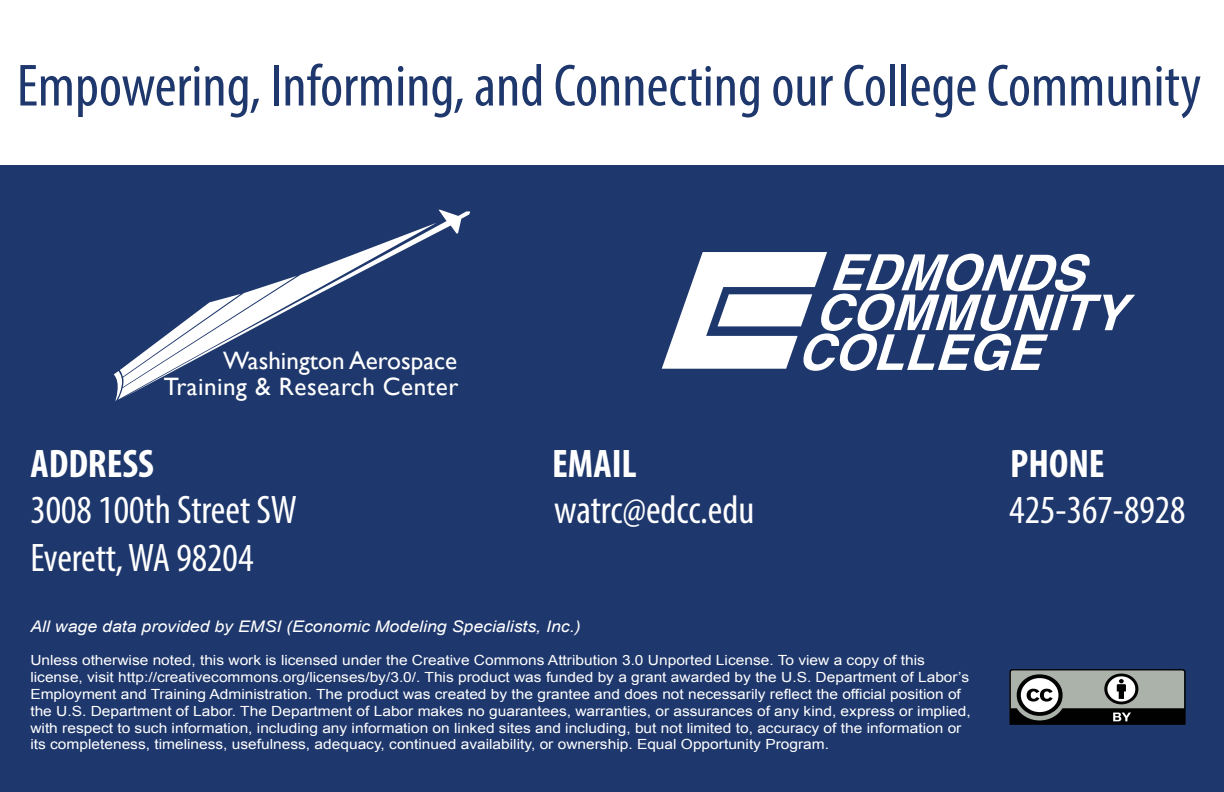
<style>
.page{position:relative;width:1224px;height:792px;background:#fff}
.page>*{position:absolute;margin:0;border:0;box-sizing:border-box;transform-origin:0 0}
.t1{font:condensed 60px "Myriad Pro";color:#1e376c}
.t2{font:condensed 40px/48px "Myriad Pro";color:#fff}
.t3{font:700 condensed 40px "Myriad Pro";color:#fff}
.t4{font:25.2px/26px "Gill Sans";color:#fff;text-align:right}
.t5{font:italic 16px "Arial";color:#fff;scale:1.11 1}
.t6{font:14px/16.8px "Arial";color:#fff;scale:1.11 1}
</style>
<div class="page">
<div style="left:0;top:165px;width:1224px;height:627px;background:#1e376c"></div>
<svg style="left:662px;top:252px;width:473px;height:119px"></svg>
<svg style="left:1009px;top:669px;width:177px;height:56px;background:#727673"></svg>
<svg style="left:297px;top:210px;width:173px;height:95px"></svg>
<svg style="left:114px;top:276px;width:183px;height:125px"></svg>
<h1 class="t1" style="left:17px;top:49px;width:1186px">Empowering, Informing, and Connecting our College Community</h1>
<h3 class="t4" style="left:164px;top:348px;width:296px">Washington Aerospace<br>Training &amp; Research Center</h3>
<h2 class="t3" style="left:30px;top:439px;width:125px">ADDRESS</h2>
<h2 class="t3" style="left:552px;top:439px;width:86px">EMAIL</h2>
<h2 class="t2" style="left:30px;top:485px;width:268px">3008 100th Street SW<br>Everett, WA 98204</h2>
<h2 class="t2" style="left:554px;top:485px;width:201px">watrc@edcc.edu</h2>
<p class="t5" style="left:30px;top:616px;width:497px">All wage data provided by EMSI (Economic Modeling Specialists, Inc.)</p>
<p class="t6" style="left:30px;top:652px;width:849px">Unless otherwise noted, this work is licensed under the Creative Commons Attribution 3.0 Unported License. To view a copy of this license, visit http://creativecommons.org/licenses/by/3.0/. This product was funded by a grant awarded by the U.S. Department of Labor’s Employment and Training Administration. The product was created by the grantee and does not necessarily reflect the official position of the U.S. Department of Labor. The Department of Labor makes no guarantees, warranties, or assurances of any kind, express or implied, with respect to such information, including any information on linked sites and including, but not limited to, accuracy of the information or its completeness, timeliness, usefulness, adequacy, continued availability, or ownership. Equal Opportunity Program.</p>
<h2 class="t3" style="left:1010px;top:439px;width:96px">PHONE</h2>
<h2 class="t2" style="left:1009px;top:485px;width:178px">425-367-8928</h2>
</div>
